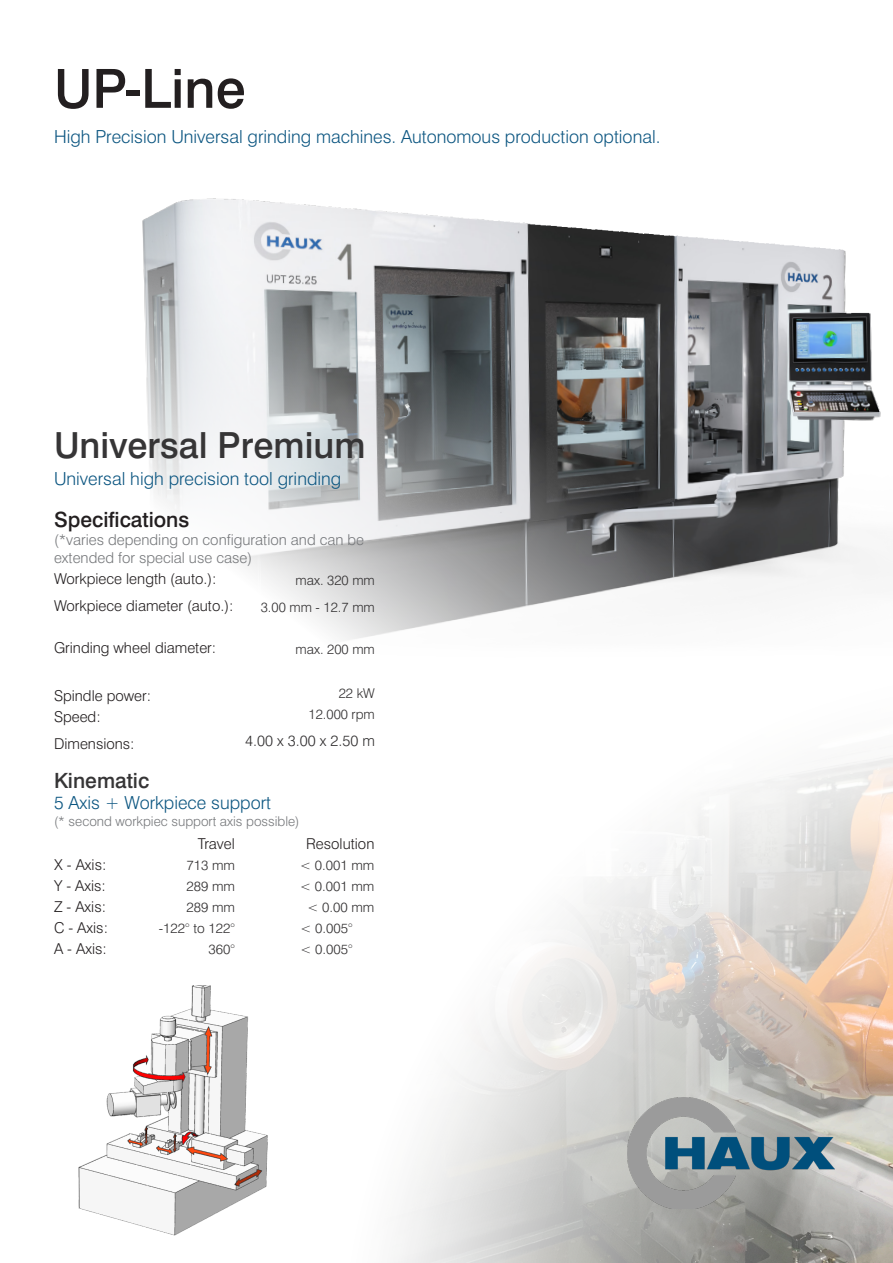
<style>
.page{position:relative;width:893px;height:1263px;background:#fff}
.page>*{position:absolute;margin:0;border:0;box-sizing:border-box;transform-origin:0 0}
.t1{font:500 54px "Swiss 721";color:#231f20}
.t2{font:500 36px "Swiss 721";color:#363536}
.t3{font:500 21px "Swiss 721";color:#231f20}
.t4{font:500 21px "Swiss 721";color:#363536}
.t5{font:300 18px "Swiss 721";color:#0c5681}
.t6{font:300 15px "Swiss 721";color:#231f20}
.t7{font:300 15px "Swiss 721";color:#76787b}
.t8{font:300 15px "Swiss 721";color:#312f30}
.t9{font:300 13.5px "Swiss 721";color:#312f30}
.t10{font:300 13.5px "Swiss 721";color:#76787b}
</style>
<div class="page">
<img style="left:142px;top:198px;width:739px;height:427px">
<img style="left:78px;top:985px;width:190px;height:251px">
<img style="left:325px;top:546px;width:568px;height:717px">
<img style="left:628px;top:1097px;width:207px;height:112px">
<p class="t1" style="left:54px;top:56px;width:193px">UP-Line</p>
<p class="t5" style="left:54px;top:126px;width:608px">High Precision Universal grinding machines. Autonomous production optional.</p>
<p class="t2" style="left:54px;top:423px;width:313px">Universal Premium</p>
<p class="t5" style="left:54px;top:468px;width:289px">Universal high precision tool grinding</p>
<p class="t3" style="left:54px;top:507px;width:137px">Specifications</p>
<p class="t7" style="left:54px;top:531px;width:312px">(*varies depending on configuration and can be</p>
<p class="t7" style="left:54px;top:549px;width:200px">extended for special use case)</p>
<p class="t6" style="left:54px;top:570px;width:164px">Workpiece length (auto.):</p>
<p class="t6" style="left:54px;top:597px;width:181px">Workpiece diameter (auto.):</p>
<p class="t6" style="left:54px;top:639px;width:164px">Grinding wheel diameter:</p>
<p class="t6" style="left:54px;top:687px;width:98px">Spindle power:</p>
<p class="t6" style="left:54px;top:708px;width:48px">Speed:</p>
<p class="t6" style="left:54px;top:735px;width:82px">Dimensions:</p>
<p class="t9" style="left:296px;top:572px;width:81px">max. 320 mm</p>
<p class="t9" style="left:261px;top:599px;width:116px">3.00 mm - 12.7 mm</p>
<p class="t9" style="left:296px;top:641px;width:81px">max. 200 mm</p>
<p class="t9" style="left:339px;top:685px;width:38px">22 kW</p>
<p class="t9" style="left:308px;top:706px;width:68px">12.000 rpm</p>
<p class="t8" style="left:245px;top:731px;width:131px">4.00 x 3.00 x 2.50 m</p>
<p class="t4" style="left:54px;top:768px;width:97px">Kinematic</p>
<p class="t5" style="left:54px;top:792px;width:219px">5 Axis + Workpiece support</p>
<p class="t10" style="left:54px;top:813px;width:247px">(* second workpiec support axis possible)</p>
<p class="t6" style="left:54px;top:856px;width:54px">X - Axis:</p>
<p class="t6" style="left:54px;top:877px;width:53px">Y - Axis:</p>
<p class="t6" style="left:54px;top:898px;width:54px">Z - Axis:</p>
<p class="t6" style="left:54px;top:919px;width:56px">C - Axis:</p>
<p class="t6" style="left:54px;top:940px;width:54px">A - Axis:</p>
<p class="t6" style="left:198px;top:835px;width:39px">Travel</p>
<p class="t9" style="left:186px;top:857px;width:50px">713 mm</p>
<p class="t9" style="left:186px;top:878px;width:50px">289 mm</p>
<p class="t9" style="left:186px;top:899px;width:50px">289 mm</p>
<p class="t9" style="left:159px;top:920px;width:78px">-122° to 122°</p>
<p class="t9" style="left:208px;top:941px;width:28px">360°</p>
<p class="t6" style="left:306px;top:835px;width:70px">Resolution</p>
<p class="t9" style="left:300px;top:857px;width:76px">&lt; 0.001 mm</p>
<p class="t9" style="left:300px;top:878px;width:76px">&lt; 0.001 mm</p>
<p class="t9" style="left:307px;top:899px;width:69px">&lt; 0.00 mm</p>
<p class="t9" style="left:300px;top:920px;width:54px">&lt; 0.005°</p>
<p class="t9" style="left:300px;top:941px;width:54px">&lt; 0.005°</p>
</div>
